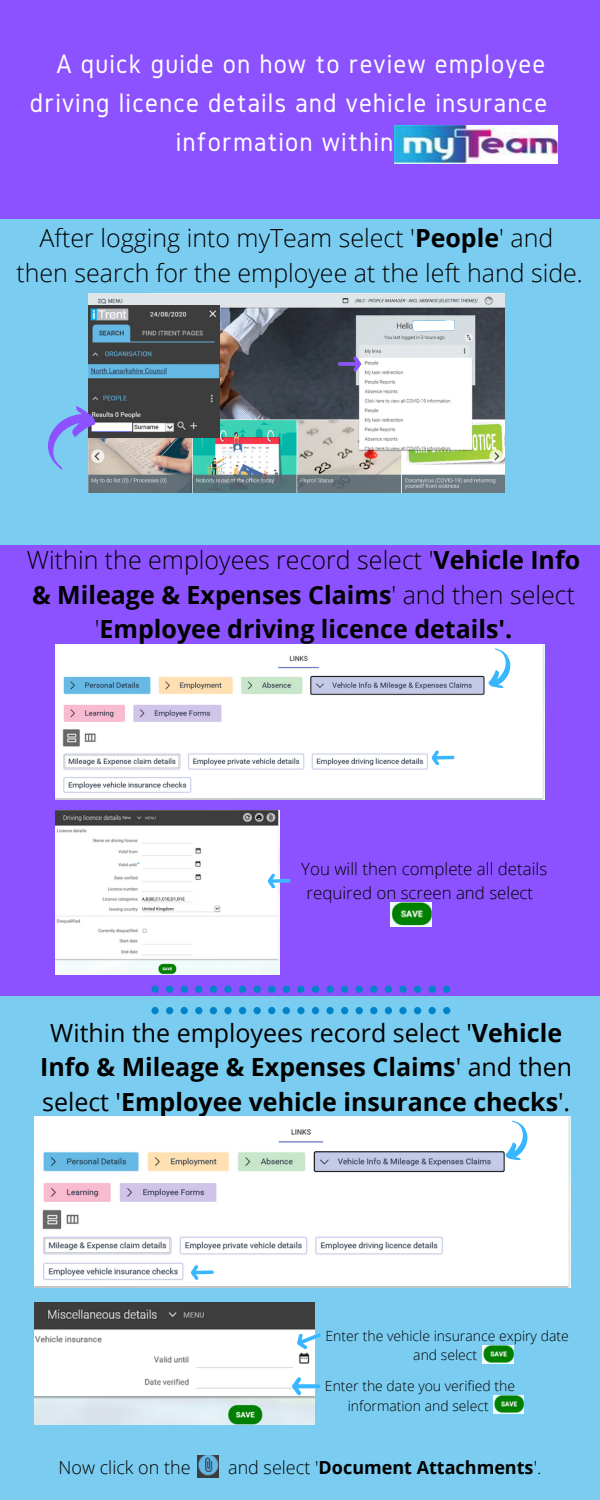
<style>
.page{position:relative;width:600px;height:1500px;background:#8c52ff}
.page>*{position:absolute;margin:0;border:0;box-sizing:border-box;transform-origin:0 0}
.t1{font:28px "Gidole";letter-spacing:.04em;color:#fff}
.t2{font:700 25px/34.8px "Open Sans";color:#000;text-align:center}
.t3{font:300 25px/34.5px "Open Sans";color:#000;text-align:center}
.t4{font:700 18px "Open Sans";color:#000}
.t5{font:300 18px "Open Sans";color:#000}
.t6{font:300 16.9px/23.6px "Open Sans";color:#000;text-align:center}
.t7{font:300 14px/19.5px "Open Sans";color:#000;text-align:center}
.s1{font-weight:700}
.s2{font-weight:300}
.s3{font-weight:400}
</style>
<div class="page">
<div style="left:0;top:219px;width:600px;height:326px;background:#7acdf1"></div>
<div style="left:0;top:996px;width:600px;height:504px;background:#7acdf1"></div>
<img style="left:395px;top:126px;width:162px;height:38px">
<img style="left:55px;top:810px;width:225px;height:165px">
<img style="left:391px;top:903px;width:40px;height:24px">
<img style="left:35px;top:1303px;width:279px;height:121px">
<img style="left:482px;top:1346px;width:31px;height:18px">
<svg style="left:151px;top:986px;width:299px;height:7px"></svg>
<svg style="left:151px;top:1007px;width:299px;height:7px"></svg>
<img style="left:35px;top:1117px;width:536px;height:170px">
<svg style="left:493px;top:1117px;width:44px;height:48px;background:#ddeefa"></svg>
<svg style="left:191px;top:1265px;width:23px;height:15px"></svg>
<img style="left:55px;top:645px;width:489px;height:155px">
<svg style="left:431px;top:750px;width:24px;height:15px"></svg>
<svg style="left:476px;top:645px;width:43px;height:48px;background:#ddeefa"></svg>
<img style="left:197px;top:1456px;width:22px;height:21px">
<svg style="left:267px;top:873px;width:24px;height:16px"></svg>
<svg style="left:294px;top:1327px;width:27px;height:24px"></svg>
<img style="left:493px;top:1396px;width:31px;height:18px">
<svg style="left:292px;top:1377px;width:28px;height:18px"></svg>
<img style="left:88px;top:293px;width:416px;height:200px">
<img style="left:88px;top:305px;width:131px;height:132px">
<svg style="left:48px;top:406px;width:47px;height:64px"></svg>
<svg style="left:338px;top:356px;width:23px;height:15px"></svg>
<svg style="left:412px;top:318px;width:43px;height:15px"></svg>
<p class="t1" style="left:56px;top:48px;width:490px">A quick guide on how to review employee</p>
<p class="t1" style="left:30px;top:87px;width:519px">driving licence details and vehicle insurance</p>
<p class="t1" style="left:176px;top:126px;width:219px">information within</p>
<p class="t3" style="left:16px;top:220px;width:568px">After logging into myTeam select '<span class="s1">People</span>' and then search for the employee at the left hand side.</p>
<p class="t2" style="left:27px;top:542px;width:555px;line-height:34.5px"><span class="s2">Within the employees record select '</span>Vehicle Info &amp; Mileage &amp; Expenses Claims<span class="s2">' and then select '</span>Employee driving licence details'.</p>
<p class="t6" style="left:301px;top:857px;width:248px">You will then complete all details required on screen and select</p>
<p class="t2" style="left:40px;top:1014px;width:534px"><span class="s3">Within the employees record select '</span>Vehicle<br>Info &amp; Mileage &amp; Expenses Claims<span class="s3">' and then select '</span>Employee vehicle insurance checks<span class="s3">'.</span></p>
<p class="t7" style="left:325px;top:1326px;width:245px">Enter the vehicle insurance expiry date and select</p>
<p class="t7" style="left:325px;top:1376px;width:192px">Enter the date you verified the information and select</p>
<p class="t5" style="left:59px;top:1455px;width:134px">Now click on the</p>
<p class="t4" style="left:228px;top:1455px;width:315px"><span class="s2">and select '</span>Document Attachments<span class="s2">'.</span></p>
</div>
